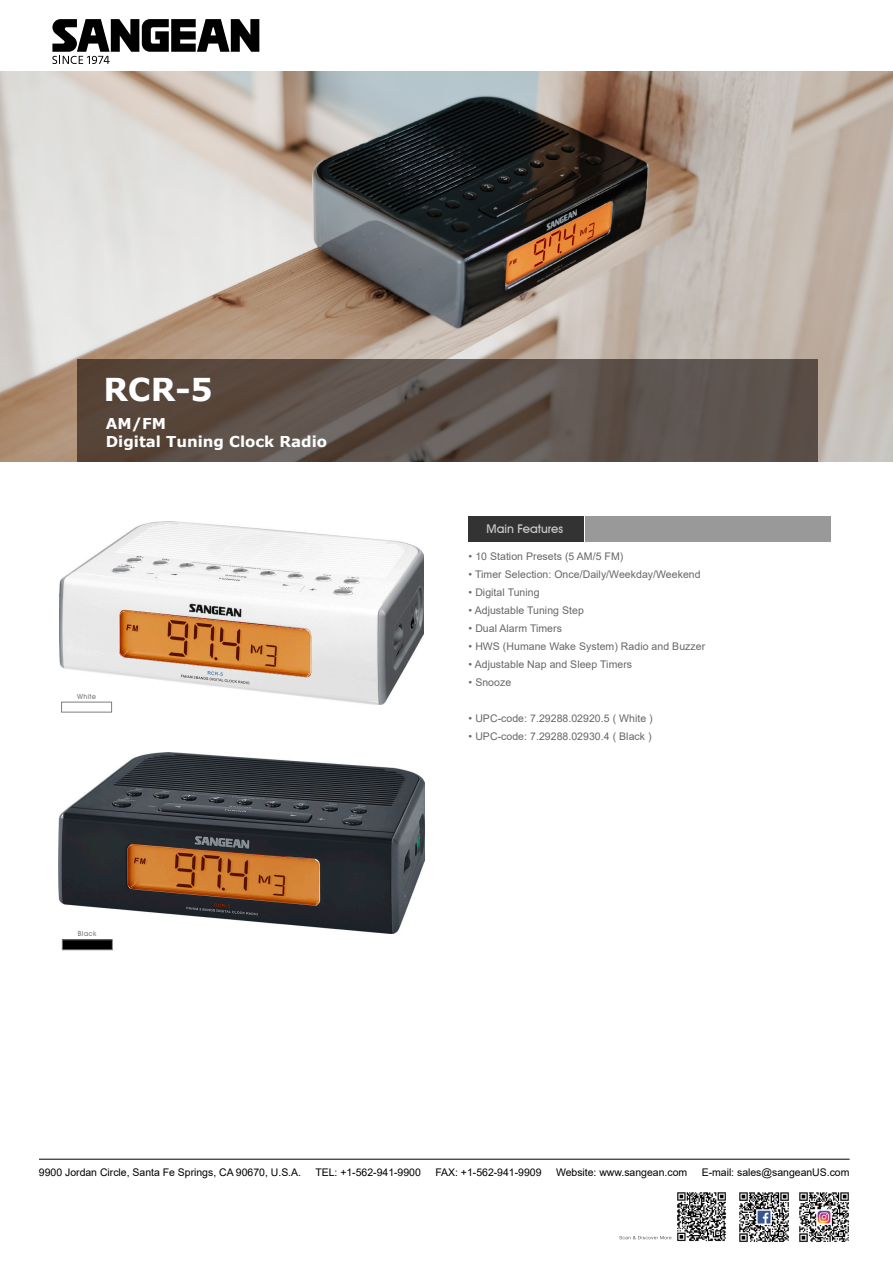
<style>
.page{position:relative;width:893px;height:1263px;background:#fff}
.page>*{position:absolute;margin:0;border:0;box-sizing:border-box;transform-origin:0 0}
.t1{font:700 31.5px "Verdana";color:#fff}
.t2{font:700 15px/18px "Verdana";color:#fff}
.t3{font:500 12px "Avant Garde IT Cby BT";color:#ccc}
.t4{font:10.5px "Arial";letter-spacing:.005em;color:#666}
.t5{font:10.5px "Arial";color:#000}
.t6{font:500 7.05px "Avant Garde IT Cby BT";letter-spacing:.05em;color:#7f7f7f}
</style>
<div class="page">
<img style="left:0;top:72px;width:893px;height:389px">
<svg style="left:77px;top:359px;width:741px;height:102px;background:#5c5048"></svg>
<img style="left:739px;top:1192px;width:50px;height:50px">
<img style="left:799px;top:1192px;width:50px;height:50px">
<svg style="left:619px;top:1236px;width:52px;height:3px"></svg>
<img style="left:677px;top:1192px;width:49px;height:49px">
<img style="left:59px;top:752px;width:365px;height:181px">
<img style="left:59px;top:521px;width:365px;height:184px">
<div style="left:469px;top:516px;width:115px;height:26px;background:#333"></div>
<div style="left:585px;top:516px;width:246px;height:26px;background:#999"></div>
<hr style="left:39px;top:1159px;width:810px;height:1px;background:#000">
<div style="left:62px;top:702px;width:50px;height:10px;background:#fff"></div>
<div style="left:61px;top:702px;width:51px;height:10px;border:1px solid #7f7f7f"></div>
<div style="left:62px;top:940px;width:50px;height:10px;background:#000"></div>
<div style="left:62px;top:939px;width:51px;height:11px;border:1px solid #7f7f7f"></div>
<svg style="left:52px;top:19px;width:207px;height:45px"></svg>
<h1 class="t1" style="left:103px;top:367px;width:111px">RCR-5</h1>
<h2 class="t2" style="left:106px;top:414px;width:223px">AM/FM<br>Digital Tuning Clock Radio</h2>
<p class="t6" style="left:77px;top:692px;width:21px">White</p>
<p class="t6" style="left:78px;top:930px;width:20px">Black</p>
<p class="t3" style="left:487px;top:522px;width:78px">Main Features</p>
<p class="t4" style="left:469px;top:549px;width:156px">• 10 Station Presets (5 AM/5 FM)</p>
<p class="t4" style="left:469px;top:567px;width:234px">• Timer Selection: Once/Daily/Weekday/Weekend</p>
<p class="t4" style="left:469px;top:585px;width:72px">• Digital Tuning</p>
<p class="t4" style="left:469px;top:603px;width:117px">• Adjustable Tuning Step</p>
<p class="t4" style="left:469px;top:621px;width:95px">• Dual Alarm Timers</p>
<p class="t4" style="left:469px;top:639px;width:238px">• HWS (Humane Wake System) Radio and Buzzer</p>
<p class="t4" style="left:469px;top:657px;width:165px">• Adjustable Nap and Sleep Timers</p>
<p class="t4" style="left:469px;top:675px;width:44px">• Snooze</p>
<p class="t4" style="left:469px;top:711px;width:186px">• UPC-code: 7.29288.02920.5 ( White )</p>
<p class="t4" style="left:469px;top:729px;width:184px">• UPC-code: 7.29288.02930.4 ( Black )</p>
<p class="t5" style="left:39px;top:1165px;width:264px">9900 Jordan Circle, Santa Fe Springs, CA 90670, U.S.A.</p>
<p class="t5" style="left:315px;top:1165px;width:107px">TEL: +1-562-941-9900</p>
<p class="t5" style="left:435px;top:1165px;width:108px">FAX: +1-562-941-9909</p>
<p class="t5" style="left:556px;top:1165px;width:133px">Website: www.sangean.com</p>
<p class="t5" style="left:702px;top:1165px;width:149px">E-mail: sales@sangeanUS.com</p>
</div>
